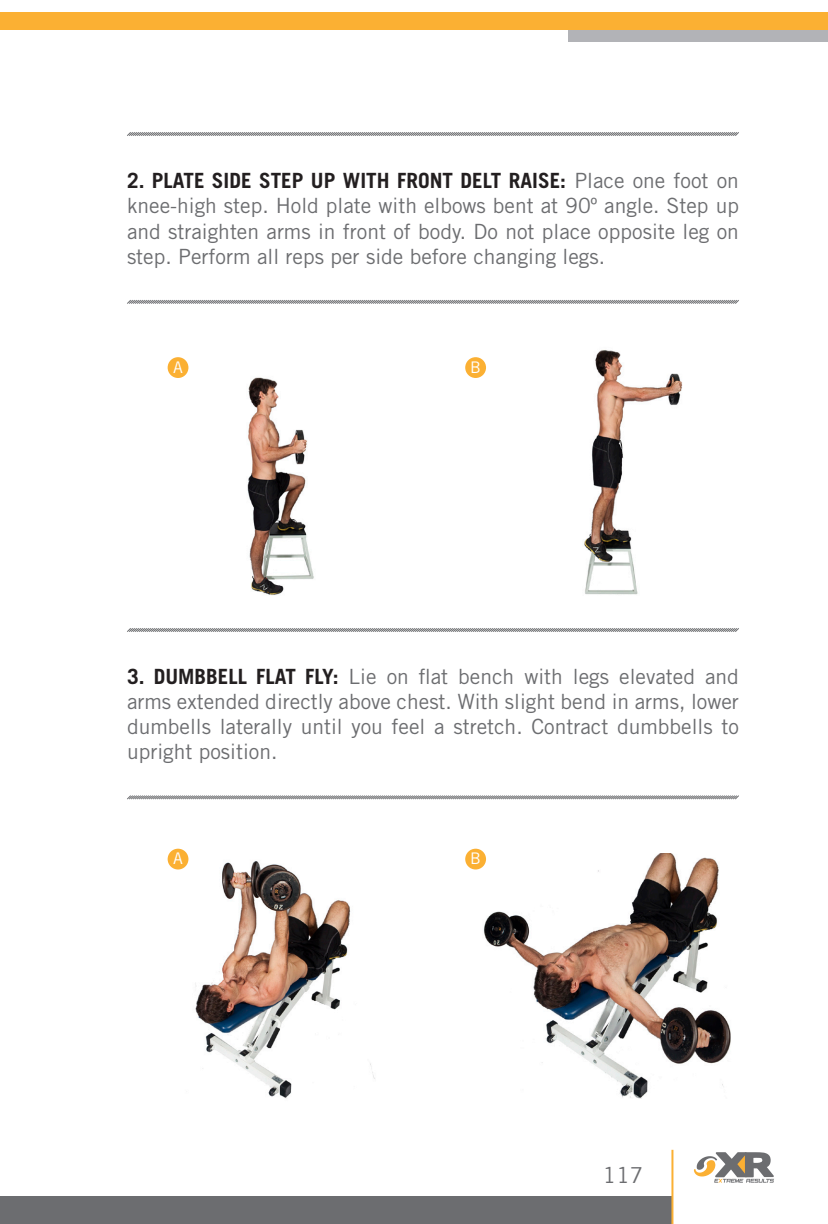
<style>
.page{position:relative;width:828px;height:1224px;background:#fff}
.page>*{position:absolute;margin:0;border:0;box-sizing:border-box;transform-origin:0 0}
.t1{font:22px "Trade Gothic LT Std";color:#6c6d70}
.t2{font:21px/25.2px "Trade Gothic LT Std";color:#6c6d70;text-align:justify}
.t3{font:16px "Trade Gothic LT Std";color:#fff}
.s1{font-weight:700;color:#231f20}
</style>
<div class="page">
<div style="left:568px;top:24px;width:260px;height:18px;background:#b2b3b7"></div>
<div style="left:0;top:12px;width:828px;height:18px;background:#fbb033"></div>
<svg style="left:127px;top:132px;width:612px;height:4px;background:#a4a5a7"></svg>
<svg style="left:694px;top:1152px;width:80px;height:31px"></svg>
<div style="left:0;top:1196px;width:672px;height:28px;background:#6c6d70"></div>
<hr style="left:671px;top:1150px;width:2px;height:74px;background:#fbb033">
<svg style="left:127px;top:300px;width:612px;height:4px;background:#a6a6a8"></svg>
<svg style="left:127px;top:795px;width:612px;height:5px"></svg>
<svg style="left:127px;top:628px;width:612px;height:4px;background:#a4a5a7"></svg>
<img style="left:167px;top:357px;width:147px;height:238px">
<img style="left:483px;top:350px;width:200px;height:245px">
<div style="left:168px;top:357px;width:20px;height:21px;background:#fbb033;border-radius:50%"></div>
<div style="left:465px;top:357px;width:21px;height:21px;background:#fbb033;border-radius:50%"></div>
<img style="left:167px;top:852px;width:208px;height:247px">
<img style="left:482px;top:853px;width:249px;height:246px">
<div style="left:168px;top:849px;width:20px;height:21px;background:#fbb033;border-radius:50%"></div>
<div style="left:465px;top:849px;width:21px;height:21px;background:#fbb033;border-radius:50%"></div>
<p class="t2" style="left:127px;top:168px;width:614px"><span class="s1">2. PLATE SIDE STEP UP WITH FRONT DELT RAISE:</span> Place one foot on knee-high step. Hold plate with elbows bent at 90º angle. Step up and straighten arms in front of body. Do not place opposite leg on step. Perform all reps per side before changing legs.</p>
<p class="t3" style="left:173px;top:357px;width:11px">A</p>
<p class="t3" style="left:470px;top:357px;width:12px">B</p>
<p class="t2" style="left:127px;top:663px;width:614px"><span class="s1">3. DUMBBELL FLAT FLY:</span> Lie on flat bench with legs elevated and arms extended directly above chest. With slight bend in arms, lower dumbells laterally until you feel a stretch. Contract dumbbells to upright position.</p>
<p class="t3" style="left:173px;top:849px;width:11px">A</p>
<p class="t3" style="left:470px;top:849px;width:12px">B</p>
<p class="t1" style="left:603px;top:1162px;width:42px">117</p>
</div>
